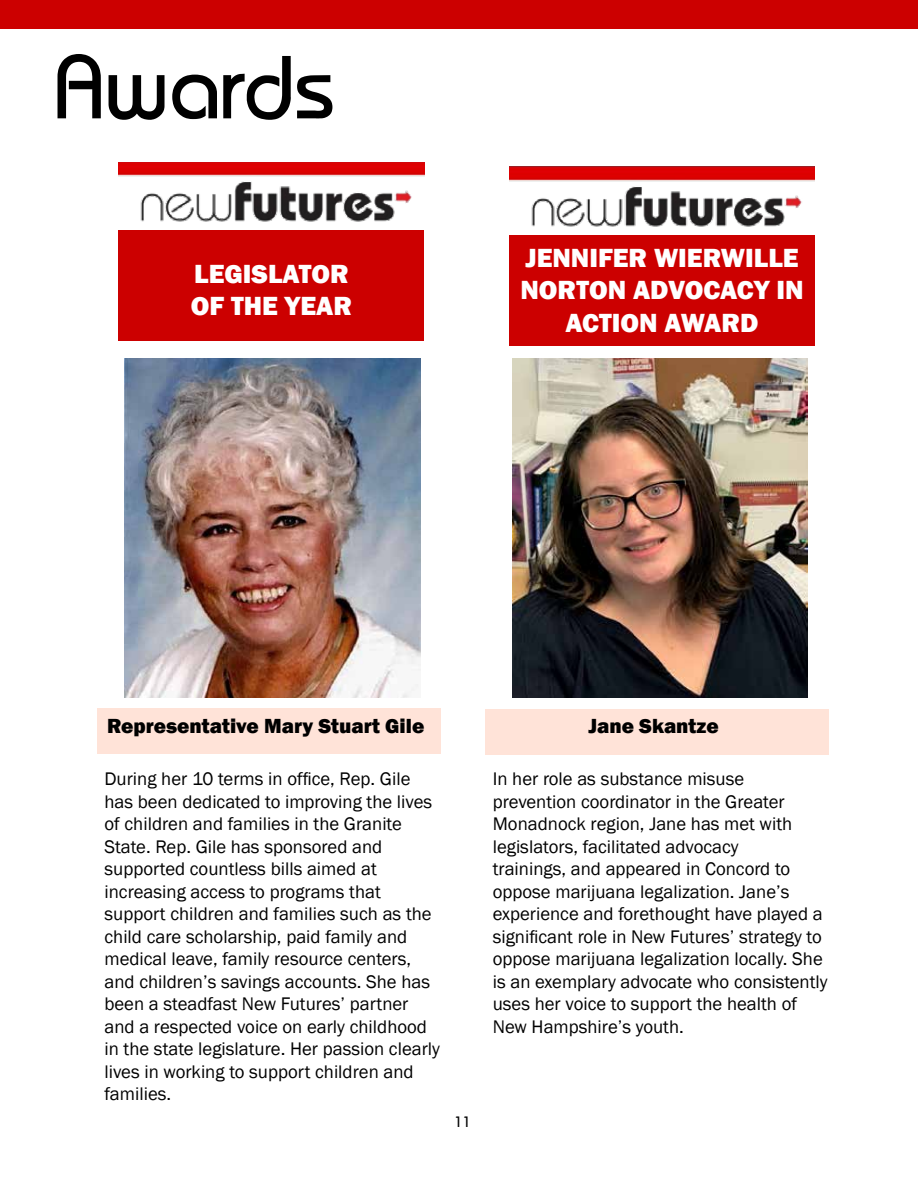
<style>
.page{position:relative;width:918px;height:1188px;background:#fff}
.page>*{position:absolute;margin:0;border:0;box-sizing:border-box;transform-origin:0 0}
.t1{font:90px "Bauhaus";color:#000}
.t2{font:800 27px/32.4px "Franklin Gothic";color:#fff;text-align:center}
.t3{font:800 21px "Franklin Gothic";color:#000}
.t4{font:18.75px/22.5px "Franklin Gothic";color:#000}
.t5{font:15px "Bauhaus";color:#000}
</style>
<div class="page">
<div style="left:486px;top:710px;width:343px;height:45px;background:#ffe3d8"></div>
<div style="left:98px;top:708px;width:343px;height:46px;background:#ffe3d8"></div>
<div style="left:0;top:0;width:918px;height:28px;background:#c00"></div>
<img style="left:125px;top:359px;width:295px;height:339px">
<img style="left:512px;top:359px;width:295px;height:339px">
<div style="left:509px;top:235px;width:306px;height:110px;background:#c00"></div>
<img style="left:509px;top:167px;width:306px;height:60px">
<div style="left:119px;top:230px;width:305px;height:111px;background:#c00"></div>
<img style="left:119px;top:162px;width:305px;height:60px">
<h1 class="t1" style="left:54px;top:31px;width:282px">Awards</h1>
<h2 class="t2" style="left:191px;top:258px;width:163px;text-align:left">LEGISLATOR<br>OF THE YEAR</h2>
<h2 class="t2" style="left:520px;top:242px;width:285px">JENNIFER WIERWILLE<br>NORTON ADVOCACY IN<br>ACTION AWARD</h2>
<p class="t3" style="left:107px;top:712px;width:319px">Representative Mary Stuart Gile</p>
<p class="t3" style="left:588px;top:712px;width:132px">Jane Skantze</p>
<p class="t4" style="left:104px;top:768px;width:337px">During her 10 terms in office, Rep. Gile has been dedicated to improving the lives of children and families in the Granite State. Rep. Gile has sponsored and supported countless bills aimed at increasing access to programs that support children and families such as the child care scholarship, paid family and medical leave, family resource centers, and children’s savings accounts. She has been a steadfast New Futures’ partner and a respected voice on early childhood in the state legislature. Her passion clearly lives in working to support children and families.</p>
<p class="t4" style="left:493px;top:768px;width:336px">In her role as substance misuse prevention coordinator in the Greater Monadnock region, Jane has met with legislators, facilitated advocacy<br>trainings, and appeared in Concord to oppose marijuana legalization. Jane’s experience and forethought have played a significant role in New Futures’ strategy to oppose marijuana legalization locally. She is an exemplary advocate who consistently uses her voice to support the health of New Hampshire’s youth.</p>
<p class="t5" style="left:454px;top:1113px;width:18px">11</p>
</div>
